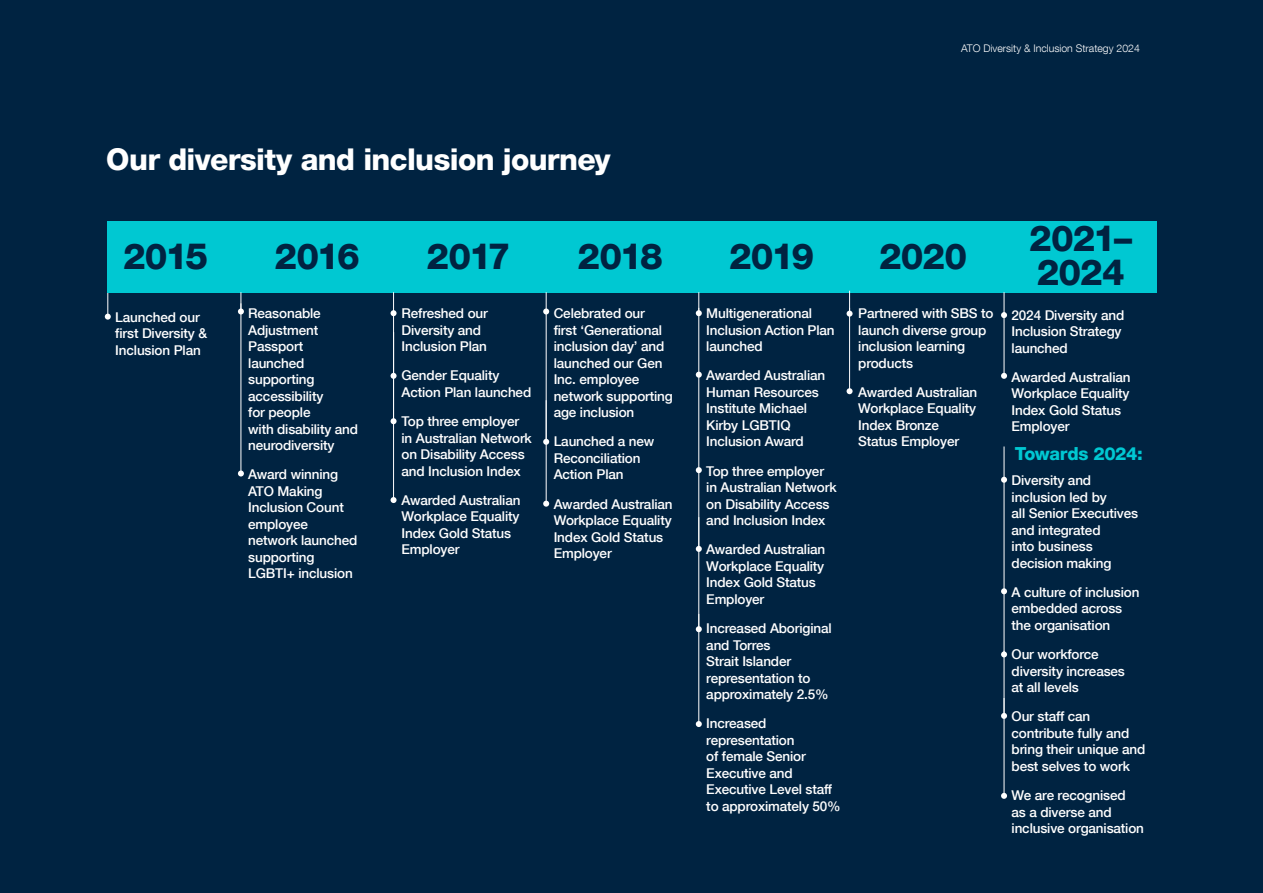
<style>
.page{position:relative;width:1263px;height:893px;background:#002341}
.page>*{position:absolute;margin:0;border:0;box-sizing:border-box;transform-origin:0 0}
.h3_table{font:800 36px/34.5px "Helvetica Neue LT Com";letter-spacing:-.03em;color:#002341}
.h2{font:800 30px "Helvetica Neue LT Com";letter-spacing:-.02em;color:#fff}
.h4_table{font:800 18px "Helvetica Neue LT Com";letter-spacing:-.02em;color:#00c8d2}
.p_table{font:500 13.5px/16.5px "Helvetica Neue LT Com";letter-spacing:-.01em;color:#fff}
.t1{font:300 10.5px "Helvetica Neue LT Com";color:#fff}
</style>
<div class="page">
<hr style="left:107px;top:245px;width:1px;height:72px;background:#fff">
<svg style="left:105px;top:314px;width:6px;height:6px"></svg>
<div style="left:107px;top:221px;width:1050px;height:71px;background:#00c8d2"></div>
<svg style="left:238px;top:292px;width:6px;height:22px"></svg>
<hr style="left:241px;top:303px;width:1px;height:170px;background:#fff">
<svg style="left:238px;top:470px;width:6px;height:6px"></svg>
<hr style="left:393px;top:312px;width:1px;height:64px;background:#fff">
<svg style="left:391px;top:373px;width:6px;height:6px"></svg>
<svg style="left:391px;top:418px;width:6px;height:6px"></svg>
<hr style="left:546px;top:312px;width:1px;height:130px;background:#fff">
<svg style="left:543px;top:439px;width:6px;height:6px"></svg>
<svg style="left:391px;top:292px;width:6px;height:24px"></svg>
<svg style="left:543px;top:292px;width:6px;height:22px"></svg>
<svg style="left:696px;top:292px;width:6px;height:24px"></svg>
<svg style="left:846px;top:291px;width:6px;height:26px"></svg>
<svg style="left:1001px;top:292px;width:6px;height:26px"></svg>
<hr style="left:546px;top:400px;width:1px;height:104px;background:#fff">
<svg style="left:543px;top:501px;width:6px;height:6px"></svg>
<hr style="left:698px;top:308px;width:1px;height:67px;background:#fff">
<svg style="left:696px;top:372px;width:6px;height:6px"></svg>
<hr style="left:698px;top:372px;width:1px;height:98px;background:#fff">
<svg style="left:696px;top:467px;width:6px;height:6px"></svg>
<hr style="left:698px;top:471px;width:1px;height:78px;background:#fff">
<svg style="left:696px;top:546px;width:6px;height:6px"></svg>
<hr style="left:698px;top:517px;width:1px;height:112px;background:#fff">
<svg style="left:696px;top:626px;width:6px;height:6px"></svg>
<hr style="left:698px;top:614px;width:1px;height:110px;background:#fff">
<svg style="left:696px;top:721px;width:6px;height:6px"></svg>
<hr style="left:849px;top:308px;width:1px;height:83px;background:#fff">
<svg style="left:846px;top:388px;width:6px;height:6px"></svg>
<hr style="left:1004px;top:446px;width:1px;height:34px;background:#fff">
<svg style="left:1001px;top:477px;width:6px;height:6px"></svg>
<hr style="left:1004px;top:481px;width:1px;height:110px;background:#fff">
<svg style="left:1001px;top:588px;width:6px;height:6px"></svg>
<hr style="left:1004px;top:651px;width:1px;height:65px;background:#fff">
<svg style="left:1001px;top:713px;width:6px;height:6px"></svg>
<hr style="left:1004px;top:591px;width:1px;height:63px;background:#fff">
<svg style="left:1001px;top:651px;width:6px;height:6px"></svg>
<hr style="left:1004px;top:698px;width:1px;height:98px;background:#fff">
<svg style="left:1001px;top:793px;width:6px;height:6px"></svg>
<hr style="left:1004px;top:312px;width:1px;height:64px;background:#fff">
<svg style="left:1001px;top:373px;width:6px;height:6px"></svg>
<hr style="left:393px;top:332px;width:1px;height:168px;background:#fff">
<svg style="left:391px;top:497px;width:6px;height:6px"></svg>
<p class="t1" style="left:961px;top:42px;width:180px">ATO Diversity &amp; Inclusion Strategy 2024</p>
<h2 class="h2" style="left:106px;top:142px;width:506px">Our diversity and inclusion journey</h2>
<h3 class="h3_table" style="left:123px;top:239px;width:87px">2015</h3>
<p class="p_table" style="left:115px;top:309px;width:93px">Launched our first Diversity &amp;<br>Inclusion Plan</p>
<h3 class="h3_table" style="left:275px;top:239px;width:87px">2016</h3>
<p class="p_table" style="left:248px;top:305px;width:111px">Reasonable<br>Adjustment<br>Passport launched supporting accessibility<br>for people<br>with disability and neurodiversity</p>
<p class="p_table" style="left:248px;top:466px;width:111px">Award winning<br>ATO Making<br>Inclusion Count employee network launched supporting<br>LGBTI+ inclusion</p>
<h3 class="h3_table" style="left:427px;top:239px;width:85px">2017</h3>
<p class="p_table" style="left:401px;top:305px;width:88px">Refreshed our<br>Diversity and<br>Inclusion Plan</p>
<p class="p_table" style="left:401px;top:367px;width:131px">Gender Equality<br>Action Plan launched</p>
<p class="p_table" style="left:401px;top:413px;width:132px">Top three employer in Australian Network on Disability Access and Inclusion Index</p>
<p class="p_table" style="left:401px;top:492px;width:121px">Awarded Australian<br>Workplace Equality<br>Index Gold Status<br>Employer</p>
<h3 class="h3_table" style="left:577px;top:239px;width:87px">2018</h3>
<p class="p_table" style="left:554px;top:305px;width:121px">Celebrated our<br>first ‘Generational inclusion day’ and launched our Gen<br>Inc. employee network supporting age inclusion</p>
<p class="p_table" style="left:554px;top:433px;width:102px">Launched a new<br>Reconciliation<br>Action Plan</p>
<p class="p_table" style="left:554px;top:495px;width:121px">Awarded Australian<br>Workplace Equality<br>Index Gold Status<br>Employer</p>
<h3 class="h3_table" style="left:729px;top:239px;width:87px">2019</h3>
<p class="p_table" style="left:706px;top:305px;width:130px">Multigenerational<br>Inclusion Action Plan launched</p>
<p class="p_table" style="left:706px;top:367px;width:121px">Awarded Australian<br>Human Resources<br>Institute Michael<br>Kirby LGBTIQ<br>Inclusion Award</p>
<p class="p_table" style="left:706px;top:462px;width:132px">Top three employer in Australian Network on Disability Access and Inclusion Index</p>
<p class="p_table" style="left:706px;top:541px;width:121px">Awarded Australian<br>Workplace Equality<br>Index Gold Status<br>Employer</p>
<p class="p_table" style="left:706px;top:620px;width:127px">Increased Aboriginal and Torres<br>Strait Islander representation to approximately 2.5%</p>
<p class="p_table" style="left:706px;top:715px;width:136px">Increased representation<br>of female Senior<br>Executive and<br>Executive Level staff to approximately 50%</p>
<h3 class="h3_table" style="left:879px;top:239px;width:90px">2020</h3>
<p class="p_table" style="left:858px;top:305px;width:137px">Partnered with SBS to launch diverse group inclusion learning products</p>
<p class="p_table" style="left:858px;top:384px;width:121px">Awarded Australian<br>Workplace Equality<br>Index Bronze<br>Status Employer</p>
<h3 class="h3_table" style="left:1029px;top:221px;width:105px">2021–<br>2024</h3>
<p class="p_table" style="left:1011px;top:306px;width:114px">2024 Diversity and<br>Inclusion Strategy launched</p>
<p class="p_table" style="left:1011px;top:369px;width:121px">Awarded Australian<br>Workplace Equality<br>Index Gold Status<br>Employer</p>
<h4 class="h4_table" style="left:1015px;top:443px;width:130px">Towards 2024:</h4>
<p class="p_table" style="left:1011px;top:472px;width:128px">Diversity and inclusion led by<br>all Senior Executives and integrated<br>into business decision making</p>
<p class="p_table" style="left:1011px;top:584px;width:129px">A culture of inclusion embedded across the organisation</p>
<p class="p_table" style="left:1011px;top:646px;width:115px">Our workforce diversity increases at all levels</p>
<p class="p_table" style="left:1011px;top:708px;width:135px">Our staff can contribute fully and bring their unique and best selves to work</p>
<p class="p_table" style="left:1011px;top:787px;width:134px">We are recognised<br>as a diverse and inclusive organisation</p>
</div>
